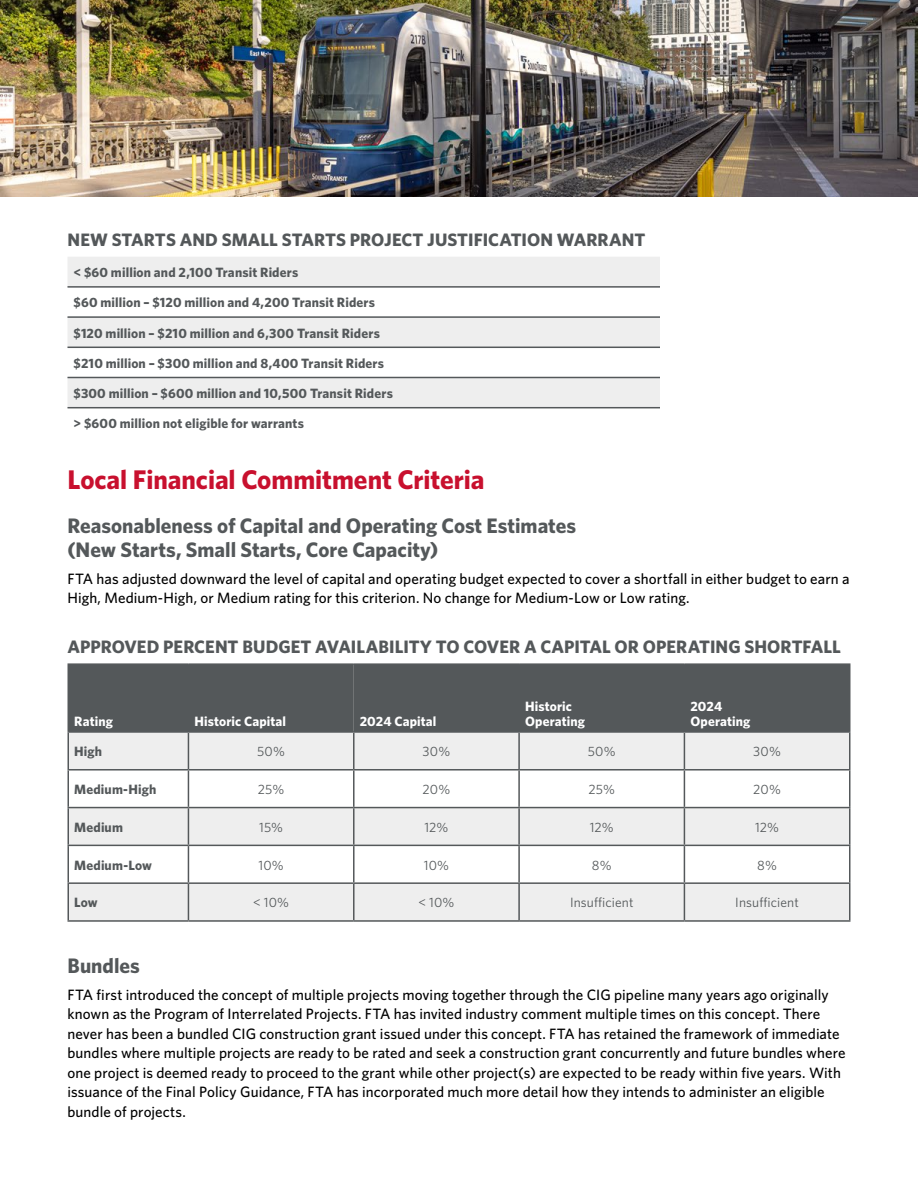
<style>
.page{position:relative;width:918px;height:1188px;background:#fff}
.page>*{position:absolute;margin:0;border:0;box-sizing:border-box;transform-origin:0 0}
.t1{font:700 27px "Whitney";letter-spacing:-.005em;color:#c8102e}
.t2{font:700 21px/24px "Whitney";color:#54585a}
.t3{font:700 18px "Whitney";color:#54585a}
.t4{font:500 15px/19.5px "Whitney";letter-spacing:.005em;color:#000}
.t5{font:700 13.5px "Whitney";letter-spacing:.01em;color:#54585a}
.t6{font:13.5px "Whitney";letter-spacing:.01em;color:#54585a}
.t7{font:700 13.5px/15px "Whitney";letter-spacing:.01em;color:#fff}
</style>
<div class="page">
<svg style="left:68px;top:257px;width:592px;height:150px;fill:#eee"></svg>
<hr style="left:68px;top:286px;width:592px;height:2px;background:#54585a">
<hr style="left:68px;top:316px;width:592px;height:2px;background:#54585a">
<hr style="left:68px;top:347px;width:592px;height:1px;background:#54585a">
<hr style="left:68px;top:377px;width:592px;height:1px;background:#54585a">
<hr style="left:68px;top:407px;width:592px;height:1px;background:#54585a">
<div style="left:69px;top:665px;width:780px;height:66px;background:#54585a"></div>
<svg style="left:69px;top:733px;width:780px;height:187px;fill:#eee"></svg>
<hr style="left:68px;top:663px;width:120px;height:2px;background:#54585a">
<hr style="left:68px;top:665px;width:1px;height:66px;background:#54585a">
<hr style="left:68px;top:731px;width:120px;height:2px;background:#54585a">
<hr style="left:188px;top:663px;width:166px;height:2px;background:#54585a">
<hr style="left:188px;top:665px;width:1px;height:66px;background:#54585a">
<hr style="left:354px;top:663px;width:165px;height:2px;background:#54585a">
<hr style="left:519px;top:663px;width:165px;height:2px;background:#54585a">
<hr style="left:684px;top:663px;width:167px;height:2px;background:#54585a">
<hr style="left:188px;top:731px;width:166px;height:2px;background:#54585a">
<hr style="left:354px;top:731px;width:165px;height:2px;background:#54585a">
<hr style="left:519px;top:731px;width:165px;height:2px;background:#54585a">
<hr style="left:684px;top:731px;width:167px;height:2px;background:#54585a">
<hr style="left:68px;top:771px;width:1px;height:36px;background:#54585a">
<hr style="left:188px;top:771px;width:1px;height:36px;background:#54585a">
<hr style="left:353px;top:771px;width:2px;height:36px;background:#54585a">
<hr style="left:518px;top:771px;width:2px;height:36px;background:#54585a">
<hr style="left:684px;top:771px;width:1px;height:36px;background:#54585a">
<hr style="left:849px;top:771px;width:1px;height:36px;background:#54585a">
<hr style="left:68px;top:846px;width:1px;height:36px;background:#54585a">
<hr style="left:188px;top:846px;width:1px;height:36px;background:#54585a">
<hr style="left:353px;top:846px;width:2px;height:36px;background:#54585a">
<hr style="left:518px;top:846px;width:2px;height:36px;background:#54585a">
<hr style="left:684px;top:846px;width:1px;height:36px;background:#54585a">
<hr style="left:849px;top:846px;width:1px;height:36px;background:#54585a">
<hr style="left:684px;top:665px;width:1px;height:66px;background:#54585a">
<hr style="left:849px;top:665px;width:1px;height:66px;background:#54585a">
<hr style="left:68px;top:733px;width:1px;height:36px;background:#54585a">
<hr style="left:68px;top:769px;width:120px;height:2px;background:#54585a">
<hr style="left:188px;top:733px;width:1px;height:36px;background:#54585a">
<hr style="left:188px;top:769px;width:166px;height:2px;background:#54585a">
<hr style="left:353px;top:733px;width:2px;height:36px;background:#54585a">
<hr style="left:354px;top:769px;width:165px;height:2px;background:#54585a">
<hr style="left:518px;top:733px;width:2px;height:36px;background:#54585a">
<hr style="left:519px;top:769px;width:165px;height:2px;background:#54585a">
<hr style="left:684px;top:733px;width:1px;height:36px;background:#54585a">
<hr style="left:684px;top:769px;width:167px;height:2px;background:#54585a">
<hr style="left:849px;top:733px;width:1px;height:36px;background:#54585a">
<hr style="left:68px;top:807px;width:120px;height:1px;background:#54585a">
<hr style="left:68px;top:808px;width:1px;height:37px;background:#54585a">
<hr style="left:68px;top:845px;width:120px;height:1px;background:#54585a">
<hr style="left:188px;top:807px;width:166px;height:1px;background:#54585a">
<hr style="left:188px;top:808px;width:1px;height:37px;background:#54585a">
<hr style="left:188px;top:845px;width:166px;height:1px;background:#54585a">
<hr style="left:354px;top:807px;width:165px;height:1px;background:#54585a">
<hr style="left:353px;top:808px;width:2px;height:37px;background:#54585a">
<hr style="left:354px;top:845px;width:165px;height:1px;background:#54585a">
<hr style="left:519px;top:807px;width:165px;height:1px;background:#54585a">
<hr style="left:518px;top:808px;width:2px;height:37px;background:#54585a">
<hr style="left:519px;top:845px;width:165px;height:1px;background:#54585a">
<hr style="left:684px;top:807px;width:167px;height:1px;background:#54585a">
<hr style="left:684px;top:808px;width:1px;height:37px;background:#54585a">
<hr style="left:684px;top:845px;width:167px;height:1px;background:#54585a">
<hr style="left:849px;top:808px;width:1px;height:37px;background:#54585a">
<hr style="left:68px;top:882px;width:120px;height:2px;background:#54585a">
<hr style="left:68px;top:884px;width:1px;height:36px;background:#54585a">
<hr style="left:68px;top:920px;width:120px;height:2px;background:#54585a">
<hr style="left:188px;top:882px;width:166px;height:2px;background:#54585a">
<hr style="left:188px;top:884px;width:1px;height:36px;background:#54585a">
<hr style="left:188px;top:920px;width:166px;height:2px;background:#54585a">
<hr style="left:354px;top:882px;width:165px;height:2px;background:#54585a">
<hr style="left:353px;top:884px;width:2px;height:36px;background:#54585a">
<hr style="left:354px;top:920px;width:165px;height:2px;background:#54585a">
<hr style="left:519px;top:882px;width:165px;height:2px;background:#54585a">
<hr style="left:518px;top:884px;width:2px;height:36px;background:#54585a">
<hr style="left:519px;top:920px;width:165px;height:2px;background:#54585a">
<hr style="left:684px;top:882px;width:167px;height:2px;background:#54585a">
<hr style="left:684px;top:884px;width:1px;height:36px;background:#54585a">
<hr style="left:684px;top:920px;width:167px;height:2px;background:#54585a">
<hr style="left:849px;top:884px;width:1px;height:36px;background:#54585a">
<img style="left:0;top:0;width:918px;height:197px">
<p class="t3" style="left:68px;top:228px;width:579px">NEW STARTS AND SMALL STARTS PROJECT JUSTIFICATION WARRANT</p>
<p class="t5" style="left:74px;top:263px;width:226px">&lt; $60 million and 2,100 Transit Riders</p>
<p class="t5" style="left:74px;top:294px;width:303px">$60 million – $120 million and 4,200 Transit Riders</p>
<p class="t5" style="left:74px;top:324px;width:308px">$120 million – $210 million and 6,300 Transit Riders</p>
<p class="t5" style="left:74px;top:354px;width:312px">$210 million – $300 million and 8,400 Transit Riders</p>
<p class="t5" style="left:74px;top:384px;width:321px">$300 million – $600 million and 10,500 Transit Riders</p>
<p class="t5" style="left:74px;top:414px;width:232px">&gt; $600 million not eligible for warrants</p>
<h1 class="t1" style="left:68px;top:462px;width:418px">Local Financial Commitment Criteria</h1>
<h2 class="t2" style="left:68px;top:514px;width:510px">Reasonableness of Capital and Operating Cost Estimates (New Starts, Small Starts, Core Capacity)</h2>
<p class="t4" style="left:68px;top:568px;width:784px">FTA has adjusted downward the level of capital and operating budget expected to cover a shortfall in either budget to earn a<br>High, Medium-High, or Medium rating for this criterion. No change for Medium-Low or Low rating.</p>
<p class="t3" style="left:68px;top:635px;width:775px">APPROVED PERCENT BUDGET AVAILABILITY TO COVER A CAPITAL OR OPERATING SHORTFALL</p>
<p class="t7" style="left:74px;top:713px;width:40px">Rating</p>
<p class="t7" style="left:194px;top:713px;width:93px">Historic Capital</p>
<p class="t7" style="left:360px;top:713px;width:78px">2024 Capital</p>
<p class="t7" style="left:525px;top:698px;width:62px">Historic<br>Operating</p>
<p class="t7" style="left:690px;top:698px;width:62px">2024<br>Operating</p>
<p class="t5" style="left:74px;top:743px;width:29px">High</p>
<p class="t6" style="left:257px;top:743px;width:29px">50%</p>
<p class="t6" style="left:423px;top:743px;width:29px">30%</p>
<p class="t6" style="left:588px;top:743px;width:29px">50%</p>
<p class="t6" style="left:753px;top:743px;width:29px">30%</p>
<p class="t5" style="left:74px;top:780px;width:84px">Medium-High</p>
<p class="t6" style="left:258px;top:780px;width:28px">25%</p>
<p class="t6" style="left:423px;top:780px;width:29px">20%</p>
<p class="t6" style="left:588px;top:780px;width:28px">25%</p>
<p class="t6" style="left:753px;top:780px;width:29px">20%</p>
<p class="t5" style="left:74px;top:818px;width:50px">Medium</p>
<p class="t6" style="left:259px;top:818px;width:25px">15%</p>
<p class="t6" style="left:424px;top:818px;width:26px">12%</p>
<p class="t6" style="left:590px;top:818px;width:26px">12%</p>
<p class="t6" style="left:755px;top:818px;width:26px">12%</p>
<p class="t5" style="left:74px;top:856px;width:79px">Medium-Low</p>
<p class="t6" style="left:258px;top:856px;width:27px">10%</p>
<p class="t6" style="left:424px;top:856px;width:27px">10%</p>
<p class="t6" style="left:592px;top:856px;width:21px">8%</p>
<p class="t6" style="left:757px;top:856px;width:21px">8%</p>
<p class="t5" style="left:74px;top:894px;width:25px">Low</p>
<p class="t6" style="left:253px;top:894px;width:38px">&lt; 10%</p>
<p class="t6" style="left:418px;top:894px;width:38px">&lt; 10%</p>
<p class="t6" style="left:570px;top:894px;width:65px">Insufficient</p>
<p class="t6" style="left:735px;top:894px;width:65px">Insufficient</p>
<h2 class="t2" style="left:68px;top:954px;width:74px">Bundles</h2>
<p class="t4" style="left:68px;top:984px;width:780px">FTA first introduced the concept of multiple projects moving together through the CIG pipeline many years ago originally known as the Program of Interrelated Projects. FTA has invited industry comment multiple times on this concept. There never has been a bundled CIG construction grant issued under this concept. FTA has retained the framework of immediate bundles where multiple projects are ready to be rated and seek a construction grant concurrently and future bundles where one project is deemed ready to proceed to the grant while other project(s) are expected to be ready within five years. With issuance of the Final Policy Guidance, FTA has incorporated much more detail how they intends to administer an eligible bundle of projects.</p>
</div>
